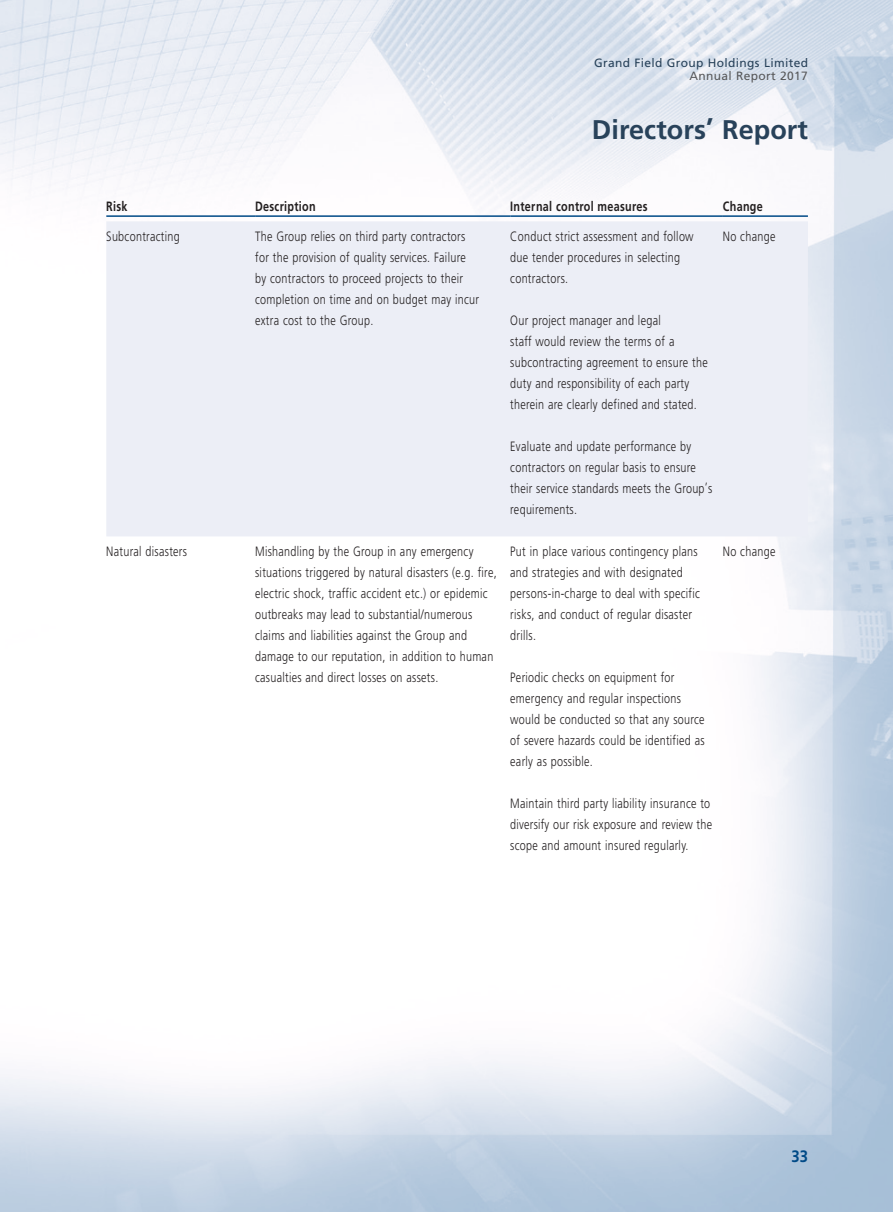
<style>
.page{position:relative;width:893px;height:1212px;background:#fff}
.page>*{position:absolute;margin:0;border:0;box-sizing:border-box;transform-origin:0 0}
.t1{font:700 27px "Frutiger LT Std";letter-spacing:.005em;color:#28425a}
.t2{font:700 16.5px "Frutiger LT Std";color:#004a87;scale:.9 1}
.Body_Text{font:300 13.5px/21px "Frutiger LT Std";letter-spacing:.03em;color:#231f20;scale:.8 1}
.Body_Text-2{font:700 13.5px "Frutiger LT Std";letter-spacing:.03em;color:#231f20;scale:.8 1}
.t3{font:12px/13.5px "Frutiger LT Std";letter-spacing:.03em;color:#28425a;text-align:right}
.s1{color:#57585a}
</style>
<div class="page">
<img style="left:0;top:0;width:893px;height:1212px">
<div style="left:106px;top:221px;width:702px;height:315px;background:#eceef6"></div>
<hr style="left:106px;top:215px;width:149px;height:2px;background:#004a87">
<hr style="left:255px;top:215px;width:255px;height:2px;background:#004a87">
<hr style="left:510px;top:215px;width:213px;height:2px;background:#004a87">
<hr style="left:723px;top:215px;width:85px;height:2px;background:#004a87">
<p class="t3" style="left:594px;top:56px;width:215px">Grand Field Group Holdings Limited<br><span class="s1">Annual Report 2017</span></p>
<p class="t1" style="left:592px;top:114px;width:218px">Directors’ Report</p>
<p class="Body_Text-2" style="left:106px;top:198px;width:28px">Risk</p>
<p class="Body_Text-2" style="left:255px;top:198px;width:77px">Description</p>
<p class="Body_Text-2" style="left:510px;top:198px;width:173px">Internal control measures</p>
<p class="Body_Text-2" style="left:723px;top:198px;width:51px">Change</p>
<p class="Body_Text" style="left:106px;top:226px;width:93px">Subcontracting</p>
<p class="Body_Text" style="left:255px;top:226px;width:281px">The Group relies on third party contractors for the provision of quality services. Failure by contractors to proceed projects to their completion on time and on budget may incur extra cost to the Group.</p>
<p class="Body_Text" style="left:510px;top:226px;width:231px">Conduct strict assessment and follow due tender procedures in selecting contractors.</p>
<p class="Body_Text" style="left:723px;top:226px;width:67px">No change</p>
<p class="Body_Text" style="left:510px;top:310px;width:248px">Our project manager and legal<br>staff would review the terms of a subcontracting agreement to ensure the duty and responsibility of each party therein are clearly defined and stated.</p>
<p class="Body_Text" style="left:510px;top:436px;width:254px">Evaluate and update performance by contractors on regular basis to ensure their service standards meets the Group’s requirements.</p>
<p class="Body_Text" style="left:106px;top:541px;width:102px">Natural disasters</p>
<p class="Body_Text" style="left:255px;top:541px;width:303px">Mishandling by the Group in any emergency situations triggered by natural disasters (e.g. fire, electric shock, traffic accident etc.) or epidemic outbreaks may lead to substantial/numerous claims and liabilities against the Group and damage to our reputation, in addition to human casualties and direct losses on assets.</p>
<p class="Body_Text" style="left:510px;top:541px;width:239px">Put in place various contingency plans and strategies and with designated persons-in-charge to deal with specific risks, and conduct of regular disaster drills.</p>
<p class="Body_Text" style="left:510px;top:667px;width:245px">Periodic checks on equipment for emergency and regular inspections would be conducted so that any source of severe hazards could be identified as early as possible.</p>
<p class="Body_Text" style="left:510px;top:793px;width:254px">Maintain third party liability insurance to diversify our risk exposure and review the scope and amount insured regularly.</p>
<p class="Body_Text" style="left:723px;top:541px;width:67px">No change</p>
<p class="t2" style="left:791px;top:1146px;width:20px">33</p>
</div>
